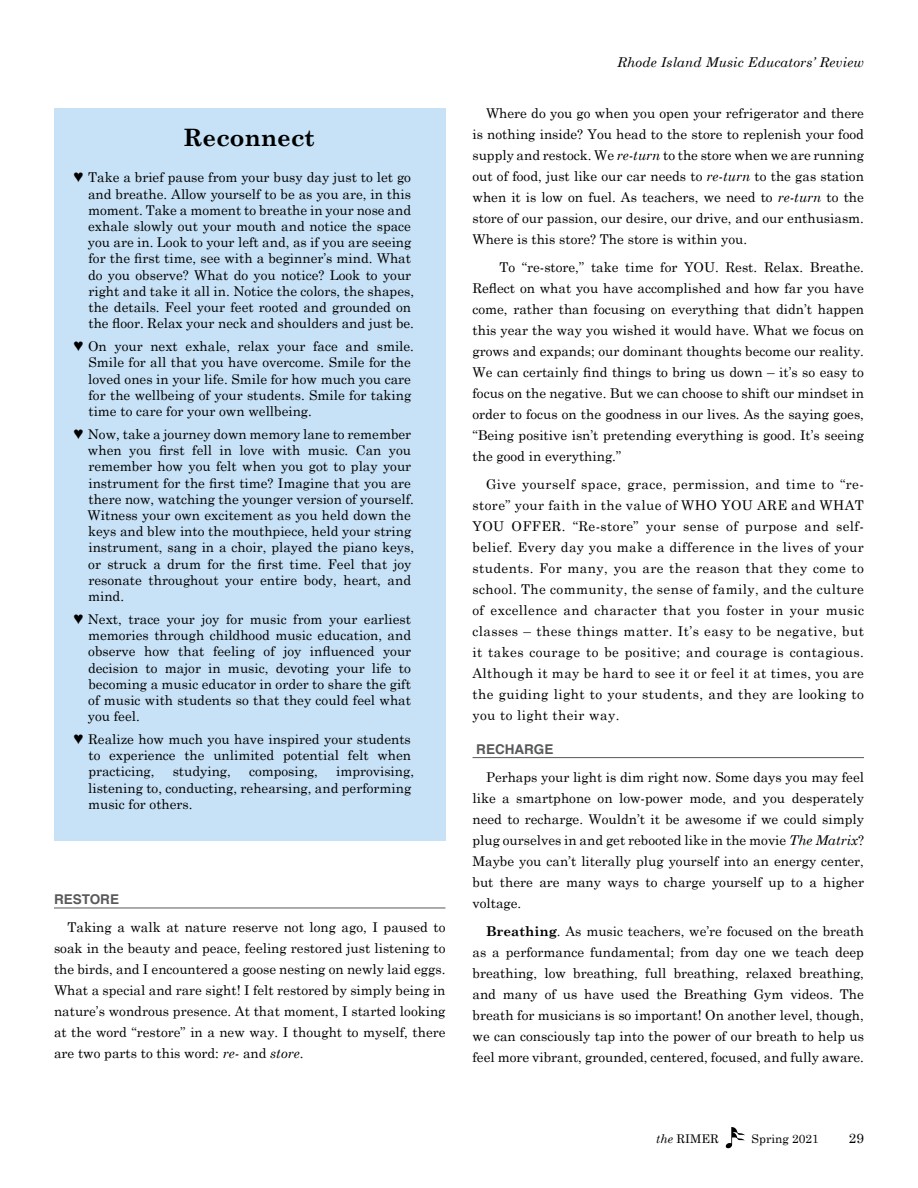
<style>
.page{position:relative;width:918px;height:1188px;background:#fff}
.page>*{position:absolute;margin:0;border:0;box-sizing:border-box;transform-origin:0 0}
.t1{font:700 24px "Century Schoolbook";color:#000}
.t2{font:13.5px/21px "Century Schoolbook";color:#000;text-align:justify}
.t3{font:italic 13.5px "Century Schoolbook";letter-spacing:.01em;color:#000}
.t4{font:700 13.5px "Helvetica";color:#58595b}
.t5{font:12px "Century Schoolbook";color:#000}
.s1{font-style:italic}
.s2{font-weight:700}
</style>
<div class="page">
<svg style="left:725px;top:1127px;width:20px;height:22px"></svg>
<hr style="left:54px;top:908px;width:392px;height:1px;background:#58595b">
<hr style="left:472px;top:757px;width:392px;height:1px;background:#58595b">
<div style="left:54px;top:108px;width:392px;height:732px;background:#c7e2f6"></div>
<h1 class="t1" style="left:183px;top:122px;width:133px">Reconnect</h1>
<p class="t2" style="left:88px;top:169px;width:328px;line-height:16.2px;text-align:left;text-indent:-14px">♥ Take a brief pause from your busy day just to let go and breathe. Allow yourself to be as you are, in this moment. Take a moment to breathe in your nose and exhale slowly out your mouth and notice the space you are in. Look to your left and, as if you are seeing for the first time, see with a beginner’s mind. What do you observe? What do you notice? Look to your right and take it all in. Notice the colors, the shapes, the details. Feel your feet rooted and grounded on the floor. Relax your neck and shoulders and just be.</p>
<p class="t2" style="left:88px;top:338px;width:327px;line-height:16.2px;text-align:left;text-indent:-14px">♥ On your next exhale, relax your face and smile.<br>Smile for all that you have overcome. Smile for the loved ones in your life. Smile for how much you care for the wellbeing of your students. Smile for taking time to care for your own wellbeing.</p>
<p class="t2" style="left:88px;top:426px;width:328px;line-height:16.2px;text-align:left;text-indent:-14px">♥ Now, take a journey down memory lane to remember when you first fell in love with music. Can you remember how you felt when you got to play your instrument for the first time? Imagine that you are there now, watching the younger version of yourself.<br>Witness your own excitement as you held down the keys and blew into the mouthpiece, held your string instrument, sang in a choir, played the piano keys, or struck a drum for the first time. Feel that joy resonate throughout your entire body, heart, and mind.</p>
<p class="t2" style="left:88px;top:611px;width:325px;line-height:16.2px;text-indent:-14px">♥ Next, trace your joy for music from your earliest memories through childhood music education, and observe how that feeling of joy influenced your decision to major in music, devoting your life to becoming a music educator in order to share the gift of music with students so that they could feel what you feel.</p>
<p class="t2" style="left:88px;top:731px;width:324px;line-height:16.2px;text-indent:-14px">♥ Realize how much you have inspired your students to experience the unlimited potential felt when practicing,</p>
<p class="t2" style="left:88px;top:763px;width:328px;line-height:16.2px;text-align:left;text-indent:248px">improvising, listening to, conducting, rehearsing, and performing music for others.</p>
<p class="t2" style="left:173px;top:761px;width:60px">studying,</p>
<p class="t2" style="left:249px;top:761px;width:70px">composing,</p>
<p class="t4" style="left:54px;top:894px;width:67px">RESTORE</p>
<p class="t2" style="left:54px;top:916px;width:393px;text-indent:14px">Taking a walk at nature reserve not long ago, I paused to soak in the beauty and peace, feeling restored just listening to the birds, and I encountered a goose nesting on newly laid eggs.<br>What a special and rare sight! I felt restored by simply being in nature’s wondrous presence. At that moment, I started looking at the word “restore” in a new way. I thought to myself, there are two parts to this word: <span class="s1">re-</span> and <span class="s1">store</span>.</p>
<p class="t3" style="left:617px;top:53px;width:248px">Rhode Island Music Educators’ Review</p>
<p class="t2" style="left:472px;top:102px;width:393px;text-indent:14px">Where do you go when you open your refrigerator and there is nothing inside? You head to the store to replenish your food supply and restock. We <span class="s1">re-turn</span> to the store when we are running out of food, just like our car needs to <span class="s1">re-turn</span> to the gas station when it is low on fuel. As teachers, we need to <span class="s1">re-turn</span> to the store of our passion, our desire, our drive, and our enthusiasm.<br>Where is this store? The store is within you.</p>
<p class="t2" style="left:472px;top:256px;width:393px;text-indent:27px">To “re-store,” take time for YOU. Rest. Relax. Breathe.<br>Reflect on what you have accomplished and how far you have come, rather than focusing on everything that didn’t happen this year the way you wished it would have. What we focus on grows and expands; our dominant thoughts become our reality.<br>We can certainly find things to bring us down – it’s so easy to focus on the negative. But we can choose to shift our mindset in order to focus on the goodness in our lives. As the saying goes, “Being positive isn’t pretending everything is good. It’s seeing the good in everything.”</p>
<p class="t2" style="left:472px;top:473px;width:393px;text-indent:14px">Give yourself space, grace, permission, and time to “re&shy;store” your faith in the value of WHO YOU ARE and WHAT YOU OFFER. “Re-store” your sense of purpose and self&shy;belief. Every day you make a difference in the lives of your students. For many, you are the reason that they come to school. The community, the sense of family, and the culture of excellence and character that you foster in your music classes – these things matter. It’s easy to be negative, but it takes courage to be positive; and courage is contagious.<br>Although it may be hard to see it or feel it at times, you are the guiding light to your students, and they are looking to you to light their way.</p>
<p class="t4" style="left:476px;top:744px;width:79px">RECHARGE</p>
<p class="t2" style="left:472px;top:766px;width:393px;text-indent:14px">Perhaps your light is dim right now. Some days you may feel like a smartphone on low-power mode, and you desperately need to recharge. Wouldn’t it be awesome if we could simply plug ourselves in and get rebooted like in the movie <span class="s1">The Matrix</span>?<br>Maybe you can’t literally plug yourself into an energy center, but there are many ways to charge yourself up to a higher voltage.</p>
<p class="t2" style="left:472px;top:920px;width:393px;text-indent:14px"><span class="s2">Breathing</span>. As music teachers, we’re focused on the breath as a performance fundamental; from day one we teach deep breathing, low breathing, full breathing, relaxed breathing, and many of us have used the Breathing Gym videos. The breath for musicians is so important! On another level, though, we can consciously tap into the power of our breath to help us feel more vibrant, grounded, centered, focused, and fully aware.</p>
<p class="t5" style="left:656px;top:1131px;width:64px"><span class="s1">the</span> RIMER</p>
<p class="t5" style="left:752px;top:1131px;width:69px">Spring 2021</p>
<p class="t2" style="left:849px;top:1127px;width:17px">29</p>
</div>
